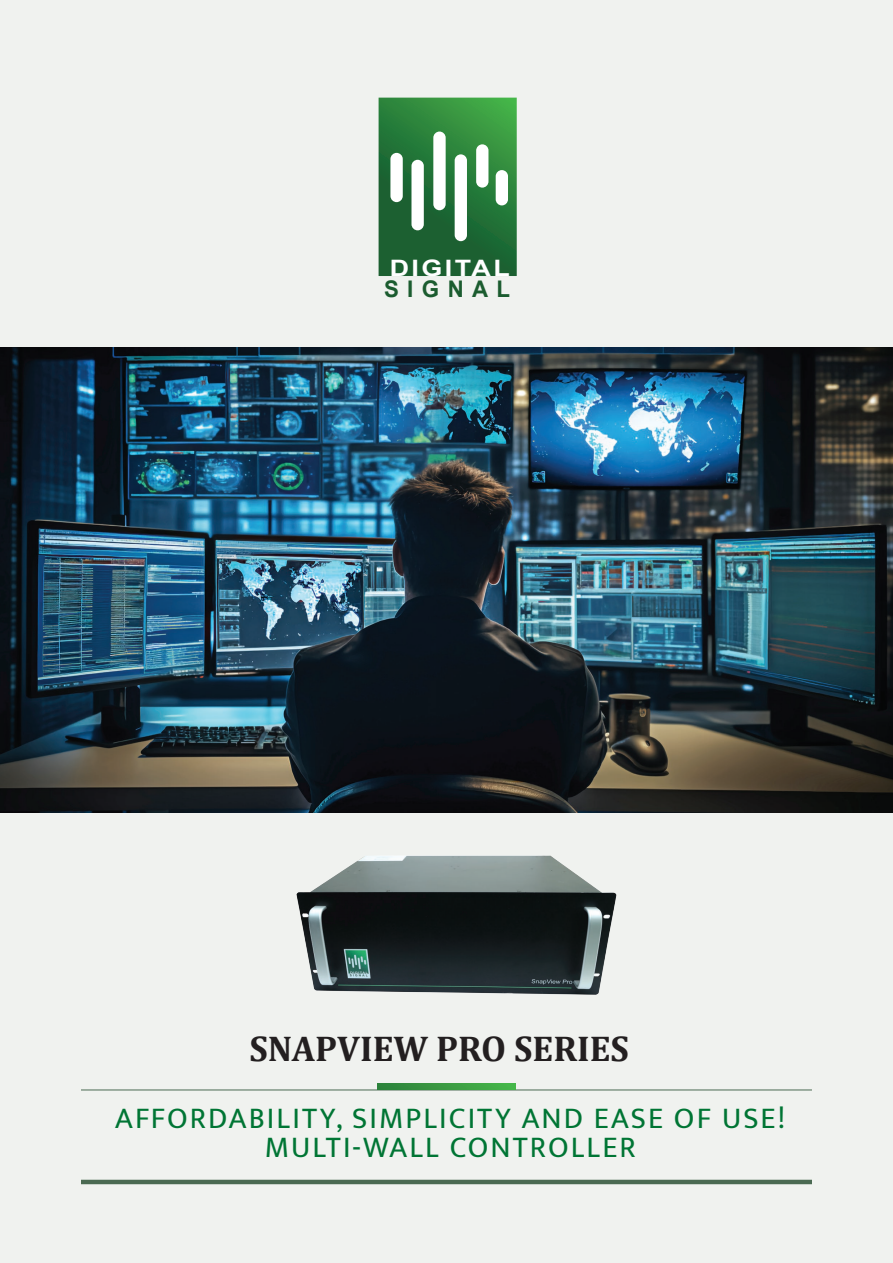
<style>
.page{position:relative;width:893px;height:1263px;background:#f0f2ef}
.page>*{position:absolute;margin:0;border:0;box-sizing:border-box;transform-origin:0 0}
.t1{font:700 36px "Cambria";color:#231f20}
.t2{font:30px "Mukta";letter-spacing:.07em;color:#007534}
.t3{font:700 22.95px "Arial";letter-spacing:.375em;color:#1b5c2f}
.t4{font:700 22.65px "Arial";letter-spacing:.09em;color:#fff;scale:1.19 1}
</style>
<div class="page">
<hr style="left:81px;top:1180px;width:731px;height:4px;background:#4b6a52">
<hr style="left:81px;top:1089px;width:731px;height:1px;background:#4b6a52">
<img style="left:296px;top:855px;width:321px;height:140px">
<img style="left:0;top:348px;width:893px;height:464px">
<svg style="left:379px;top:98px;width:138px;height:178px;background:#277839"></svg>
<div style="left:390px;top:153px;width:13px;height:49px;background:#fff;border-radius:6px"></div>
<div style="left:411px;top:160px;width:13px;height:70px;background:#fff;border-radius:6px"></div>
<div style="left:433px;top:132px;width:13px;height:78px;background:#fff;border-radius:6px"></div>
<div style="left:455px;top:154px;width:12px;height:87px;background:#fff;border-radius:6px"></div>
<div style="left:476px;top:144px;width:12px;height:44px;background:#fff;border-radius:6px"></div>
<div style="left:496px;top:170px;width:12px;height:35px;background:#fff;border-radius:6px"></div>
<svg style="left:377px;top:1083px;width:139px;height:6px"></svg>
<p class="t4" style="left:390px;top:252px;width:102px">DIGITAL</p>
<p class="t3" style="left:384px;top:273px;width:128px">SIGNAL</p>
<p class="t1" style="left:249px;top:1027px;width:381px">SNAPVIEW PRO SERIES</p>
<p class="t2" style="left:115px;top:1100px;width:671px">AFFORDABILITY, SIMPLICITY AND EASE OF USE!</p>
<p class="t2" style="left:265px;top:1129px;width:372px">MULTI-WALL CONTROLLER</p>
</div>
